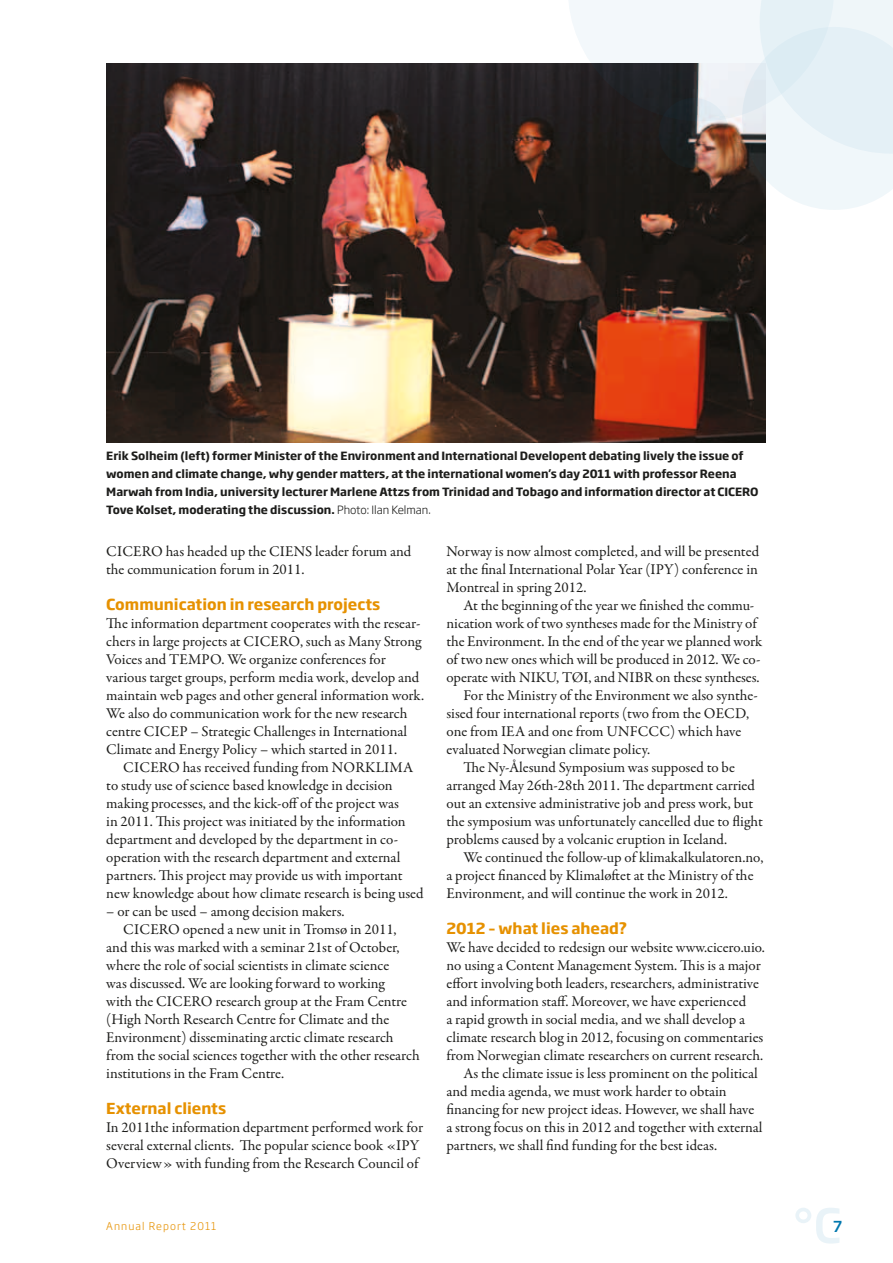
<style>
.page{position:relative;width:893px;height:1263px;background:#fff}
.page>*{position:absolute;margin:0;border:0;box-sizing:border-box;transform-origin:0 0}
.t1{font:15px/18px "Garamond Premr Pro";letter-spacing:-.005em;color:#1d1d1b}
.t2{font:700 15px "Soho Gothic Pro";color:#e69100}
.t3{font:500 15px "Soho Gothic Pro";color:#0077ae}
.t4{font:700 11.25px/18px "Soho Gothic Pro";color:#1d1d1b}
.t5{font:300 10.5px "Soho Gothic Pro";letter-spacing:.1em;color:#e69100}
.s1{font-weight:300}
</style>
<div class="page">
<svg style="left:795px;top:1208px;width:44px;height:35px"></svg>
<img style="left:106px;top:64px;width:659px;height:378px">
<svg style="left:568px;top:0;width:325px;height:210px"></svg>
<img style="left:658px;top:98px;width:71px;height:70px;border-radius:50%">
<p class="t4" style="left:106px;top:446px;width:654px">Erik Solheim (left) former Minister of the Environment and International Developent debating lively the issue of women and climate change, why gender matters, at the international women’s day 2011 with professor Reena Marwah from India, university lecturer Marlene Attzs from Trinidad and Tobago and information director at CICERO Tove Kolset, moderating the discussion. <span class="s1">Photo: Ilan Kelman.</span></p>
<p class="t1" style="left:106px;top:542px;width:307px">CICERO has headed up the CIENS leader forum and the communication forum in 2011.</p>
<p class="t2" style="left:106px;top:592px;width:276px">Communication in research projects</p>
<p class="t1" style="left:106px;top:614px;width:319px">The information department cooperates with the resear&shy;chers in large projects at CICERO, such as Many Strong Voices and TEMPO. We organize conferences for various target groups, perform media work, develop and maintain web pages and other general information work.<br>We also do communication work for the new research centre CICEP – Strategic Challenges in International Climate and Energy Policy – which started in 2011.</p>
<p class="t1" style="left:106px;top:758px;width:319px;text-indent:17px">CICERO has received funding from NORKLIMA to study use of science based knowledge in decision making processes, and the kick-off of the project was<br>in 2011. This project was initiated by the information department and developed by the department in co&shy;operation with the research department and external partners. This project may provide us with important new knowledge about how climate research is being used</p>
<p class="t1" style="left:106px;top:902px;width:240px">– or can be used – among decision makers.</p>
<p class="t1" style="left:123px;top:920px;width:275px">CICERO opened a new unit in Tromsø in 2011,</p>
<p class="t1" style="left:106px;top:938px;width:295px">and this was marked with a seminar 21st of October,</p>
<p class="t1" style="left:106px;top:956px;width:284px">where the role of social scientists in climate science</p>
<p class="t1" style="left:106px;top:974px;width:280px">was discussed. We are looking forward to working</p>
<p class="t1" style="left:106px;top:992px;width:302px">with the CICERO research group at the Fram Centre</p>
<p class="t1" style="left:106px;top:1010px;width:284px">(High North Research Centre for Climate and the</p>
<p class="t1" style="left:106px;top:1028px;width:289px">Environment) disseminating arctic climate research</p>
<p class="t1" style="left:106px;top:1046px;width:315px">from the social sciences together with the other research</p>
<p class="t1" style="left:106px;top:1064px;width:179px">institutions in the Fram Centre.</p>
<p class="t2" style="left:106px;top:1096px;width:121px">External clients</p>
<p class="t1" style="left:106px;top:1118px;width:318px">In 2011the information department performed work for several external clients. The popular science book «IPY<br>Overview» with funding from the Research Council of</p>
<p class="t1" style="left:446px;top:542px;width:314px;text-align:justify">Norway is now almost completed, and will be presented at the final International Polar Year (IPY) conference in Montreal in spring 2012.</p>
<p class="t1" style="left:463px;top:596px;width:292px">At the beginning of the year we finished the commu-</p>
<p class="t1" style="left:446px;top:614px;width:312px">nication work of two syntheses made for the Ministry of</p>
<p class="t1" style="left:446px;top:632px;width:317px">the Environment. In the end of the year we planned work</p>
<p class="t1" style="left:446px;top:650px;width:316px">of two new ones which will be produced in 2012. We co-</p>
<p class="t1" style="left:446px;top:668px;width:315px">operate with NIKU, TØI, and NIBR on these syntheses.</p>
<p class="t1" style="left:463px;top:686px;width:296px">For the Ministry of the Environment we also synthe-</p>
<p class="t1" style="left:446px;top:704px;width:304px">sised four international reports (two from the OECD,</p>
<p class="t1" style="left:446px;top:722px;width:296px">one from IEA and one from UNFCCC) which have</p>
<p class="t1" style="left:446px;top:740px;width:205px">evaluated Norwegian climate policy.</p>
<p class="t1" style="left:463px;top:758px;width:273px">The Ny-Ålesund Symposium was supposed to be</p>
<p class="t1" style="left:446px;top:776px;width:310px">arranged May 26th-28th 2011. The department carried</p>
<p class="t1" style="left:446px;top:794px;width:308px">out an extensive administrative job and press work, but</p>
<p class="t1" style="left:446px;top:812px;width:318px">the symposium was unfortunately cancelled due to flight</p>
<p class="t1" style="left:446px;top:830px;width:282px">problems caused by a volcanic eruption in Iceland.</p>
<p class="t1" style="left:463px;top:848px;width:302px">We continued the follow-up of klimakalkulatoren.no,</p>
<p class="t1" style="left:446px;top:866px;width:309px">a project financed by Klimaløftet at the Ministry of the</p>
<p class="t1" style="left:446px;top:884px;width:283px">Environment, and will continue the work in 2012.</p>
<p class="t2" style="left:446px;top:916px;width:182px">2012 – what lies ahead?</p>
<p class="t1" style="left:446px;top:938px;width:320px">We have decided to redesign our website www.cicero.uio.</p>
<p class="t1" style="left:446px;top:956px;width:316px">no using a Content Management System. This is a major</p>
<p class="t1" style="left:446px;top:974px;width:314px">effort involving both leaders, researchers, administrative</p>
<p class="t1" style="left:446px;top:992px;width:301px">and information staff. Moreover, we have experienced</p>
<p class="t1" style="left:446px;top:1010px;width:300px">a rapid growth in social media, and we shall develop a</p>
<p class="t1" style="left:446px;top:1028px;width:318px">climate research blog in 2012, focusing on commentaries</p>
<p class="t1" style="left:446px;top:1046px;width:318px">from Norwegian climate researchers on current research.</p>
<p class="t1" style="left:463px;top:1064px;width:296px">As the climate issue is less prominent on the political</p>
<p class="t1" style="left:446px;top:1082px;width:282px">and media agenda, we must work harder to obtain</p>
<p class="t1" style="left:446px;top:1100px;width:309px">financing for new project ideas. However, we shall have</p>
<p class="t1" style="left:446px;top:1118px;width:318px">a strong focus on this in 2012 and together with external</p>
<p class="t1" style="left:446px;top:1136px;width:272px">partners, we shall find funding for the best ideas.</p>
<p class="t5" style="left:106px;top:1218px;width:112px">Annual Report 2011</p>
<p class="t3" style="left:833px;top:1214px;width:11px">7</p>
</div>
